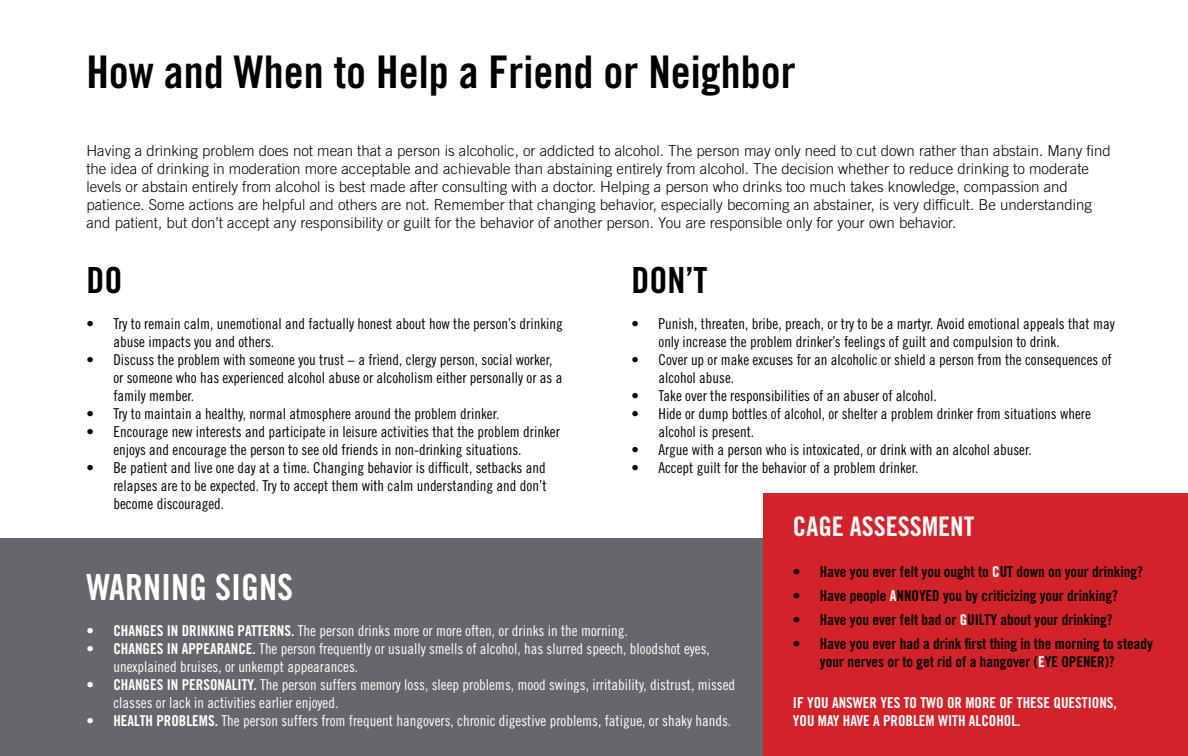
<style>
.page{position:relative;width:1188px;height:756px;background:#fff}
.page>*{position:absolute;margin:0;border:0;box-sizing:border-box;transform-origin:0 0}
.t1{font:45px "Trade Gothic Bold Cond Twenty";color:#000}
.t2{font:36px "Trade Gothic Bold Cond Twenty";color:#fff}
.t3{font:36px "Trade Gothic Bold Cond Twenty";color:#000}
.t4{font:27px "Trade Gothic Bold Cond Twenty";color:#fff}
.t5{font:15px/18px "Trade Gothic Cond Eighteen";color:#000}
.t6{font:300 15px/18px "Trade Gothic";color:#000}
.t7{font:15px/18px "Trade Gothic Cond Eighteen";color:#fff}
.t8{font:15px/18px "Trade Gothic Bold Cond Twenty";color:#000}
.t9{font:15px/18px "Trade Gothic Bold Cond Twenty";color:#fff}
.s1{font-family:"Myriad Pro"}
.s2{font-family:"Trade Gothic Bold Cond Twenty"}
.s3{color:#fff}
</style>
<div class="page">
<div style="left:0;top:539px;width:1188px;height:217px;background:#66676b"></div>
<div style="left:763px;top:494px;width:425px;height:262px;background:#d2232a"></div>
<p class="t1" style="left:86px;top:45px;width:711px">How and When to Help a Friend or Neighbor</p>
<p class="t6" style="left:86px;top:142px;width:1026px">Having a drinking problem does not mean that a person is alcoholic, or addicted to alcohol. The person may only need to cut down rather than abstain. Many find the idea of drinking in moderation more acceptable and achievable than abstaining entirely from alcohol. The decision whether to reduce drinking to moderate levels or abstain entirely from alcohol is best made after consulting with a doctor. Helping a person who drinks too much takes knowledge, compassion and patience. Some actions are helpful and others are not. Remember that changing behavior, especially becoming an abstainer, is very difficult. Be understanding and patient, but don’t accept any responsibility or guilt for the behavior of another person. You are responsible only for your own behavior.</p>
<p class="t3" style="left:86px;top:259px;width:37px">DO</p>
<p class="t5" style="left:113px;top:315px;width:451px;text-indent:-27px">• Try to remain calm, unemotional and factually honest about how the person’s drinking abuse impacts you and others.</p>
<p class="t5" style="left:113px;top:351px;width:451px;text-indent:-27px">• Discuss the problem with someone you trust <span class="s1">–</span> a friend, clergy person, social worker, or someone who has experienced alcohol abuse or alcoholism either personally or as a family member.</p>
<p class="t5" style="left:86px;top:405px;width:414px">• Try to maintain a healthy, normal atmosphere around the problem drinker.</p>
<p class="t5" style="left:113px;top:423px;width:448px;text-indent:-27px">• Encourage new interests and participate in leisure activities that the problem drinker enjoys and encourage the person to see old friends in non-drinking situations.</p>
<p class="t5" style="left:113px;top:459px;width:435px;text-align:justify;text-indent:-27px">• Be patient and live one day at a time. Changing behavior is difficult, setbacks and relapses are to be expected. Try to accept them with calm understanding and don’t become discouraged.</p>
<p class="t3" style="left:632px;top:259px;width:77px">DON’T</p>
<p class="t5" style="left:658px;top:315px;width:458px;text-indent:-27px">• Punish, threaten, bribe, preach, or try to be a martyr. Avoid emotional appeals that may only increase the problem drinker’s feelings of guilt and compulsion to drink.</p>
<p class="t5" style="left:658px;top:351px;width:455px;text-indent:-27px">• Cover up or make excuses for an alcoholic or shield a person from the consequences of alcohol abuse.</p>
<p class="t5" style="left:632px;top:387px;width:307px">• Take over the responsibilities of an abuser of alcohol.</p>
<p class="t5" style="left:658px;top:405px;width:434px;text-indent:-27px">• Hide or dump bottles of alcohol, or shelter a problem drinker from situations where alcohol is present.</p>
<p class="t5" style="left:632px;top:441px;width:402px">• Argue with a person who is intoxicated, or drink with an alcohol abuser.</p>
<p class="t5" style="left:632px;top:459px;width:288px">• Accept guilt for the behavior of a problem drinker.</p>
<p class="t4" style="left:793px;top:509px;width:183px">CAGE ASSESSMENT</p>
<p class="t2" style="left:86px;top:565px;width:208px">WARNING SIGNS</p>
<p class="t7" style="left:86px;top:621px;width:543px"><span class="s2">• CHANGES IN DRINKING PATTERNS.</span> The person drinks more or more often, or drinks in the morning.</p>
<p class="t7" style="left:113px;top:639px;width:598px;text-indent:-27px"><span class="s2">• CHANGES IN APPEARANCE.</span> The person frequently or usually smells of alcohol, has slurred speech, bloodshot eyes, unexplained bruises, or unkempt appearances.</p>
<p class="t7" style="left:113px;top:675px;width:623px;text-indent:-27px"><span class="s2">• CHANGES IN PERSONALITY.</span> The person suffers memory loss, sleep problems, mood swings, irritability, distrust, missed classes or lack in activities earlier enjoyed.</p>
<p class="t7" style="left:86px;top:711px;width:646px"><span class="s2">• HEALTH PROBLEMS.</span> The person suffers from frequent hangovers, chronic digestive problems, fatigue, or shaky hands.</p>
<p class="t8" style="left:793px;top:563px;width:352px">• Have you ever felt you ought to <span class="s3">C</span>UT down on your drinking?</p>
<p class="t8" style="left:793px;top:587px;width:327px">• Have people <span class="s3">A</span>NNOYED you by criticizing your drinking?</p>
<p class="t8" style="left:793px;top:611px;width:321px">• Have you ever felt bad or <span class="s3">G</span>UILTY about your drinking?</p>
<p class="t8" style="left:820px;top:635px;width:335px;text-indent:-27px">• Have you ever had a drink first thing in the morning to steady your nerves or to get rid of a hangover (<span class="s3">E</span>YE OPENER)?</p>
<p class="t9" style="left:793px;top:694px;width:326px">IF YOU ANSWER YES TO TWO OR MORE OF THESE QUESTIONS,<br>YOU MAY HAVE A PROBLEM WITH ALCOHOL.</p>
</div>
